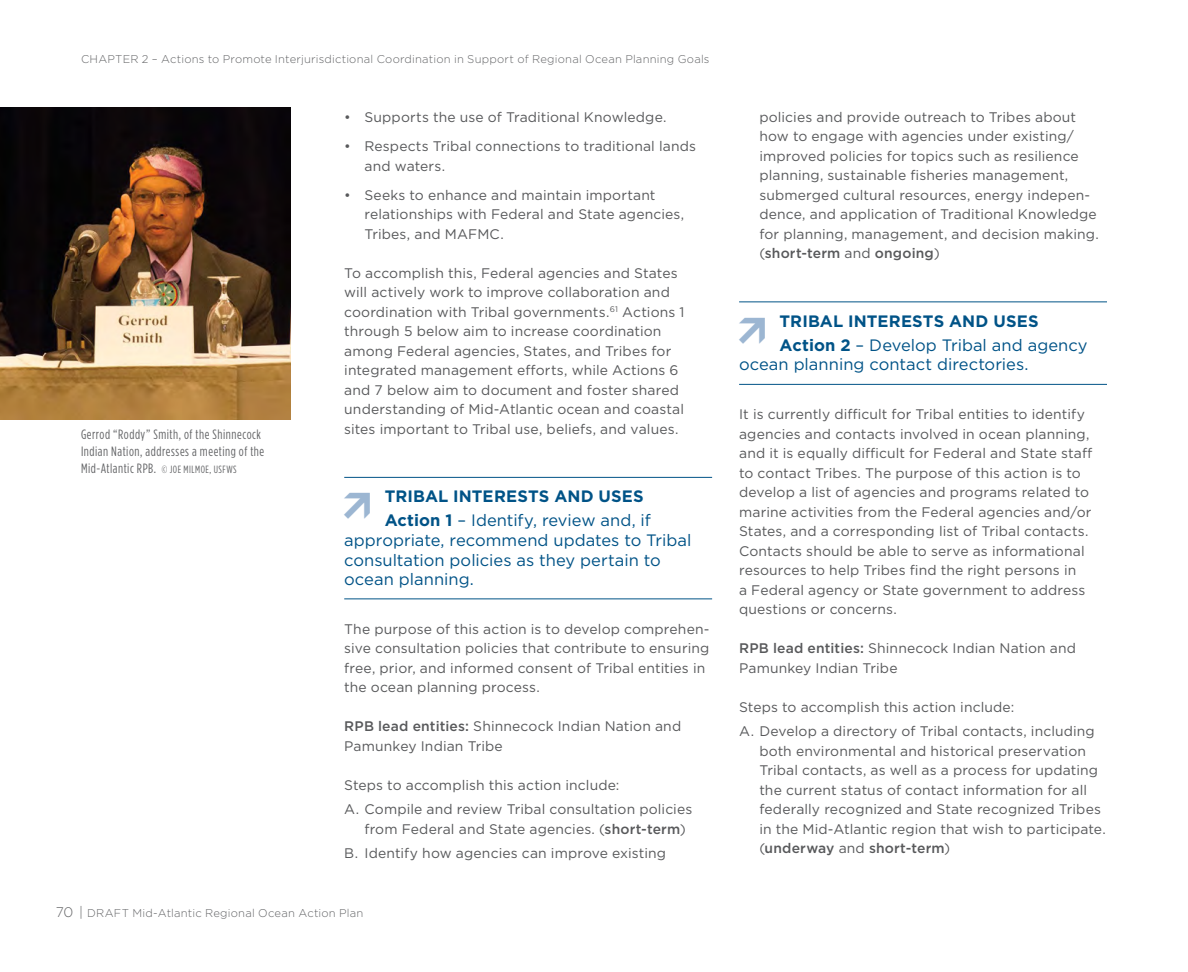
<style>
.page{position:relative;width:1188px;height:972px;background:#fff}
.page>*{position:absolute;margin:0;border:0;box-sizing:border-box;transform-origin:0 0}
.t1{font:16.5px/19.5px "Gotham";color:#005387}
.t2{font:700 16.5px/24.3px "Gotham";letter-spacing:.01em;color:#005387}
.t3{font:13.8px/19.5px "Gotham";letter-spacing:.01em;color:#58595b}
.t4{font:13.5px/17.2px "Gotham Condensed";letter-spacing:.04em;color:#636466}
.t5{font:300 11.25px "Gotham";letter-spacing:.015em;color:#636466}
.s1{font-size:10.5px}
.s2{font-weight:400}
.s3{font-weight:500}
.s4{font-size:13.8px}
</style>
<div class="page">
<hr style="left:739px;top:302px;width:368px;height:1px;background:#005387">
<hr style="left:739px;top:384px;width:368px;height:1px;background:#005387">
<hr style="left:344px;top:477px;width:368px;height:1px;background:#005387">
<hr style="left:344px;top:598px;width:368px;height:1px;background:#005387">
<img style="left:0;top:107px;width:290px;height:312px">
<p class="t5" style="left:81px;top:52px;width:630px">CHAPTER 2 – Actions to Promote Interjurisdictional Coordination in Support of Regional Ocean Planning Goals</p>
<p class="t4" style="left:81px;top:425px;width:185px">Gerrod “Roddy” Smith, of the Shinnecock<br>Indian Nation, addresses a meeting of the<br>Mid-Atlantic RPB. <span class="s1">© JOE MILMOE, USFWS</span></p>
<p class="t3" style="left:344px;top:107px;width:324px">• Supports the use of Traditional Knowledge.</p>
<p class="t3" style="left:364px;top:136px;width:333px;text-indent:-20px">• Respects Tribal connections to traditional lands and waters.</p>
<p class="t3" style="left:364px;top:185px;width:321px;text-indent:-20px">• Seeks to enhance and maintain important relationships with Federal and State agencies,<br>Tribes, and MAFMC.</p>
<p class="t3" style="left:344px;top:263px;width:342px">To accomplish this, Federal agencies and States will actively work to improve collaboration and coordination with Tribal governments.<sup>61</sup> Actions 1 through 5 below aim to increase coordination among Federal agencies, States, and Tribes for integrated management efforts, while Actions 6 and 7 below aim to document and foster shared understanding of Mid-Atlantic ocean and coastal sites important to Tribal use, beliefs, and values.</p>
<p class="t2" style="left:385px;top:484px;width:268px">TRIBAL INTERESTS AND USES<br>Action 1 <span class="s2">– Identify, review and, if</span></p>
<p class="t1" style="left:344px;top:530px;width:349px">appropriate, recommend updates to Tribal consultation policies as they pertain to ocean planning.</p>
<p class="t3" style="left:344px;top:619px;width:367px">The purpose of this action is to develop comprehen&shy;sive consultation policies that contribute to ensuring free, prior, and informed consent of Tribal entities in the ocean planning process.</p>
<p class="t3" style="left:344px;top:716px;width:339px"><span class="s3">RPB lead entities:</span> Shinnecock Indian Nation and<br>Pamunkey Indian Tribe</p>
<p class="t3" style="left:344px;top:772px;width:350px;line-height:24.5px">Steps to accomplish this action include:<br>A. Compile and review Tribal consultation policies</p>
<p class="t3" style="left:344px;top:816px;width:343px;line-height:24.5px;text-indent:20px">from Federal and State agencies. (<span class="s3">short-term</span>)<br>B. Identify how agencies can improve existing</p>
<p class="t5" style="left:56px;top:905px;width:309px"><span class="s4">70 |</span> DRAFT Mid-Atlantic Regional Ocean Action Plan</p>
<p class="t3" style="left:759px;top:107px;width:341px">policies and provide outreach to Tribes about how to engage with agencies under existing/ improved policies for topics such as resilience planning, sustainable fisheries management, submerged cultural resources, energy indepen&shy;dence, and application of Traditional Knowledge for planning, management, and decision making. (<span class="s3">short-term</span> and <span class="s3">ongoing</span>)</p>
<p class="t2" style="left:780px;top:309px;width:310px">TRIBAL INTERESTS AND USES<br>Action 2 <span class="s2">– Develop Tribal and agency</span></p>
<p class="t1" style="left:739px;top:355px;width:291px">ocean planning contact directories.</p>
<p class="t3" style="left:739px;top:404px;width:355px">It is currently difficult for Tribal entities to identify agencies and contacts involved in ocean planning, and it is equally difficult for Federal and State staff to contact Tribes. The purpose of this action is to develop a list of agencies and programs related to marine activities from the Federal agencies and/or States, and a corresponding list of Tribal contacts.<br>Contacts should be able to serve as informational resources to help Tribes find the right persons in<br>a Federal agency or State government to address questions or concerns.</p>
<p class="t3" style="left:739px;top:638px;width:339px"><span class="s3">RPB lead entities:</span> Shinnecock Indian Nation and<br>Pamunkey Indian Tribe</p>
<p class="t3" style="left:739px;top:694px;width:357px;line-height:24.5px">Steps to accomplish this action include:<br>A. Develop a directory of Tribal contacts, including</p>
<p class="t3" style="left:759px;top:741px;width:348px">both environmental and historical preservation Tribal contacts, as well as a process for updating the current status of contact information for all federally recognized and State recognized Tribes in the Mid-Atlantic region that wish to participate. (<span class="s3">underway</span> and <span class="s3">short-term</span>)</p>
</div>
